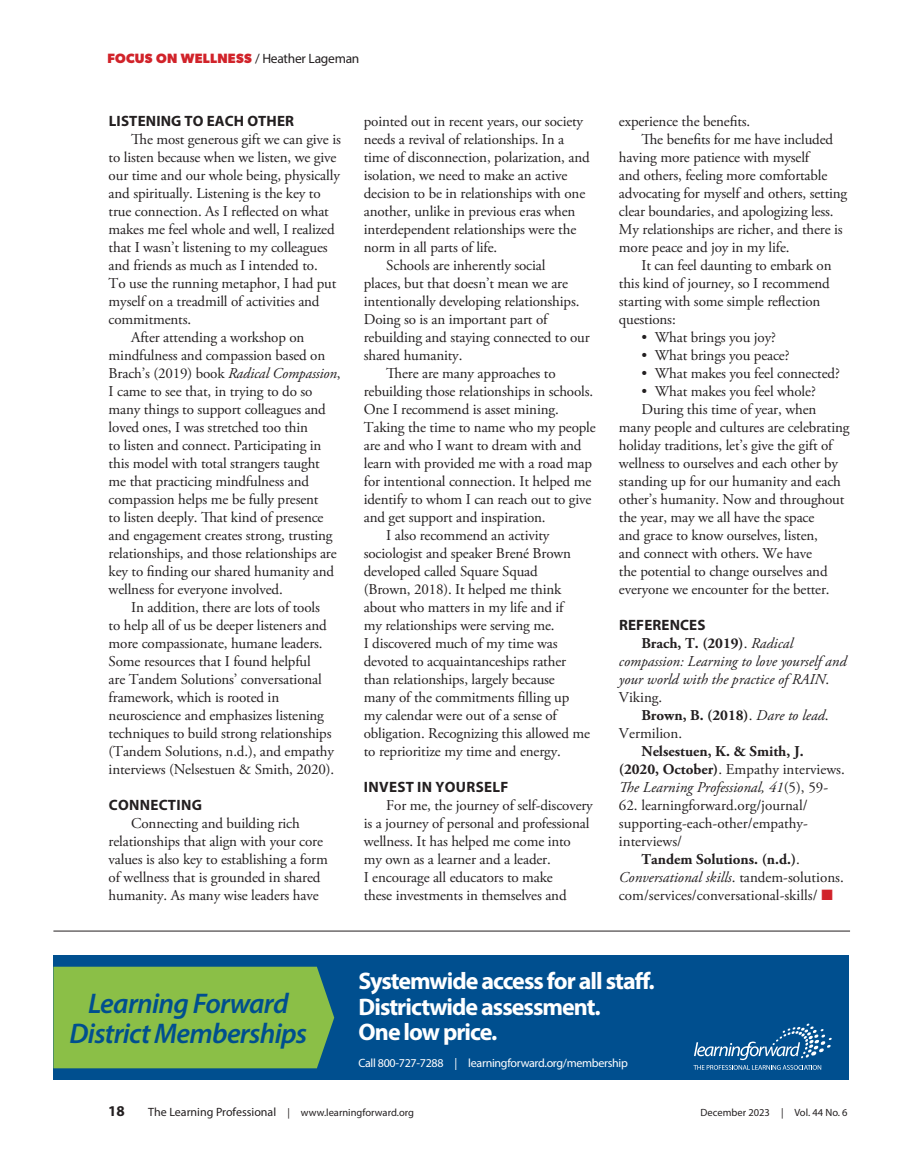
<style>
.page{position:relative;width:905px;height:1175px;background:#fff}
.page>*{position:absolute;margin:0;border:0;box-sizing:border-box;transform-origin:0 0}
.t1{font:italic 600 28.5px/30px "Myriad Pro";letter-spacing:-.025em;color:#004f8f;text-align:center}
.t2{font:700 24px/25.5px "Myriad Pro";letter-spacing:-.04em;color:#fff}
.body{font:15px/18px "Adobe Garamond Pro";letter-spacing:-.01em;color:#231f20}
.body-2{font:700 15px/18px "Adobe Garamond Pro";color:#231f20}
.body-3{font:italic 15px/18px "Adobe Garamond Pro";color:#231f20}
.subhead{font:700 15px "Myriad Pro";letter-spacing:.01em;color:#231f20}
.box{font:700 13.5px "Gibson";letter-spacing:.02em;color:#d1232a}
.t3{font:12px "Myriad Pro";letter-spacing:-.025em;color:#fff}
.t4{font:10.5px "Myriad Pro";color:#231f20}
.s1{font-family:"Myriad Pro";font-weight:400;color:#231f20}
.s2{font-style:italic}
.s3{font-weight:700;font-style:normal}
.s4{font-style:normal}
.s5{font-weight:400}
.s6{font-weight:400;font-style:italic}
.s7{font-weight:700}
.s8{color:#d1232a}
.s9{font-size:12px}
</style>
<div class="page">
<hr style="left:53px;top:930px;width:797px;height:1px;background:#231f20">
<div style="left:53px;top:955px;width:795px;height:125px;background:#004f8f"></div>
<div style="left:53px;top:966px;width:281px;height:102px;background:#8bbf47"></div>
<svg style="left:693px;top:1023px;width:138px;height:46px"></svg>
<p class="box" style="left:107px;top:51px;width:253px">FOCUS ON WELLNESS <span class="s1">/ Heather Lageman</span></p>
<p class="subhead" style="left:109px;top:111px;width:187px">LISTENING TO EACH OTHER</p>
<p class="body" style="left:109px;top:131px;width:234px;text-indent:22px">The most generous gift we can give is to listen because when we listen, we give our time and our whole being, physically and spiritually. Listening is the key to true connection. As I reflected on what makes me feel whole and well, I realized that I wasn’t listening to my colleagues and friends as much as I intended to.<br>To use the running metaphor, I had put myself on a treadmill of activities and commitments.</p>
<p class="body" style="left:109px;top:329px;width:233px;text-indent:22px">After attending a workshop on mindfulness and compassion based on Brach’s (2019) book <span class="s2">Radical Compassion</span>, I came to see that, in trying to do so many things to support colleagues and loved ones, I was stretched too thin<br>to listen and connect. Participating in this model with total strangers taught me that practicing mindfulness and compassion helps me be fully present<br>to listen deeply. That kind of presence and engagement creates strong, trusting relationships, and those relationships are key to finding our shared humanity and wellness for everyone involved.</p>
<p class="body" style="left:109px;top:599px;width:227px;text-indent:22px">In addition, there are lots of tools to help all of us be deeper listeners and more compassionate, humane leaders.<br>Some resources that I found helpful<br>are Tandem Solutions’ conversational framework, which is rooted in neuroscience and emphasizes listening techniques to build strong relationships (Tandem Solutions, n.d.), and empathy interviews (Nelsestuen &amp; Smith, 2020).</p>
<p class="subhead" style="left:109px;top:795px;width:95px">CONNECTING</p>
<p class="body" style="left:109px;top:815px;width:221px;text-indent:22px">Connecting and building rich relationships that align with your core values is also key to establishing a form of wellness that is grounded in shared humanity. As many wise leaders have</p>
<p class="body" style="left:364px;top:113px;width:227px">pointed out in recent years, our society needs a revival of relationships. In a time of disconnection, polarization, and isolation, we need to make an active decision to be in relationships with one another, unlike in previous eras when interdependent relationships were the norm in all parts of life.</p>
<p class="body" style="left:364px;top:257px;width:227px;text-indent:23px">Schools are inherently social<br>places, but that doesn’t mean we are intentionally developing relationships.<br>Doing so is an important part of rebuilding and staying connected to our shared humanity.</p>
<p class="body" style="left:364px;top:365px;width:233px;text-indent:23px">There are many approaches to rebuilding those relationships in schools.<br>One I recommend is asset mining.<br>Taking the time to name who my people are and who I want to dream with and learn with provided me with a road map for intentional connection. It helped me identify to whom I can reach out to give and get support and inspiration.</p>
<p class="body" style="left:364px;top:527px;width:228px;text-indent:23px">I also recommend an activity sociologist and speaker Brené Brown developed called Square Squad<br>(Brown, 2018). It helped me think about who matters in my life and if<br>my relationships were serving me.<br>I discovered much of my time was devoted to acquaintanceships rather than relationships, largely because many of the commitments filling up my calendar were out of a sense of obligation. Recognizing this allowed me to reprioritize my time and energy.</p>
<p class="subhead" style="left:364px;top:777px;width:146px">INVEST IN YOURSELF</p>
<p class="body" style="left:364px;top:797px;width:230px;text-indent:23px">For me, the journey of self-discovery is a journey of personal and professional wellness. It has helped me come into my own as a learner and a leader.<br>I encourage all educators to make<br>these investments in themselves and</p>
<p class="body" style="left:619px;top:113px;width:133px">experience the benefits.</p>
<p class="body" style="left:619px;top:131px;width:230px;text-indent:22px">The benefits for me have included having more patience with myself<br>and others, feeling more comfortable advocating for myself and others, setting clear boundaries, and apologizing less.<br>My relationships are richer, and there is more peace and joy in my life.</p>
<p class="body" style="left:619px;top:257px;width:214px;text-indent:22px">It can feel daunting to embark on this kind of journey, so I recommend starting with some simple reflection questions:</p>
<p class="body" style="left:641px;top:329px;width:136px">• What brings you joy?</p>
<p class="body" style="left:641px;top:347px;width:150px">• What brings you peace?</p>
<p class="body" style="left:641px;top:365px;width:200px">• What makes you feel connected?</p>
<p class="body" style="left:641px;top:383px;width:176px">• What makes you feel whole?</p>
<p class="body" style="left:619px;top:401px;width:232px;text-indent:22px">During this time of year, when many people and cultures are celebrating holiday traditions, let’s give the gift of wellness to ourselves and each other by standing up for our humanity and each other’s humanity. Now and throughout the year, may we all have the space<br>and grace to know ourselves, listen,<br>and connect with others. We have<br>the potential to change ourselves and everyone we encounter for the better.</p>
<p class="subhead" style="left:619px;top:615px;width:88px">REFERENCES</p>
<p class="body-3" style="left:619px;top:635px;width:229px;text-indent:22px"><span class="s3">Brach, T. (2019)</span><span class="s4">.</span> Radical compassion: Learning to love yourself and your world with the practice of RAIN<span class="s4">.<br>Viking.</span></p>
<p class="body-2" style="left:619px;top:707px;width:211px;text-indent:22px">Brown, B. (2018)<span class="s5">.</span> <span class="s6">Dare to lead</span><span class="s5">.<br>Vermilion.</span></p>
<p class="body-2" style="left:619px;top:743px;width:227px;text-indent:22px">Nelsestuen, K. &amp; Smith, J. (2020, October)<span class="s5">. Empathy interviews.<br></span><span class="s6">The Learning Professional, 41</span><span class="s5">(5), 59-</span></p>
<p class="body" style="left:619px;top:797px;width:190px;text-align:justify">62. learningforward.org/journal/ supporting-each-other/empathy&shy;interviews/</p>
<p class="body" style="left:619px;top:851px;width:226px;text-indent:22px"><span class="s7">Tandem Solutions. (n.d.)</span>.<br><span class="s2">Conversational skills</span>. tandem-solutions. com/services/conversational-skills/ <span class="s8">■</span></p>
<p class="t1" style="left:70px;top:987px;width:239px">Learning Forward<br>District Memberships</p>
<p class="t2" style="left:358px;top:967px;width:297px">Systemwide access for all staff.<br>Districtwide assessment.<br>One low price.</p>
<p class="t3" style="left:358px;top:1055px;width:271px">Call 800-727-7288 | learningforward.org/membership</p>
<p class="subhead" style="left:108px;top:1101px;width:18px">18</p>
<p class="t4" style="left:148px;top:1106px;width:267px"><span class="s9">The Learning Professional</span> | www.learningforward.org</p>
<p class="t4" style="left:700px;top:1106px;width:149px">December 2023 | Vol. 44 No. 6</p>
</div>
